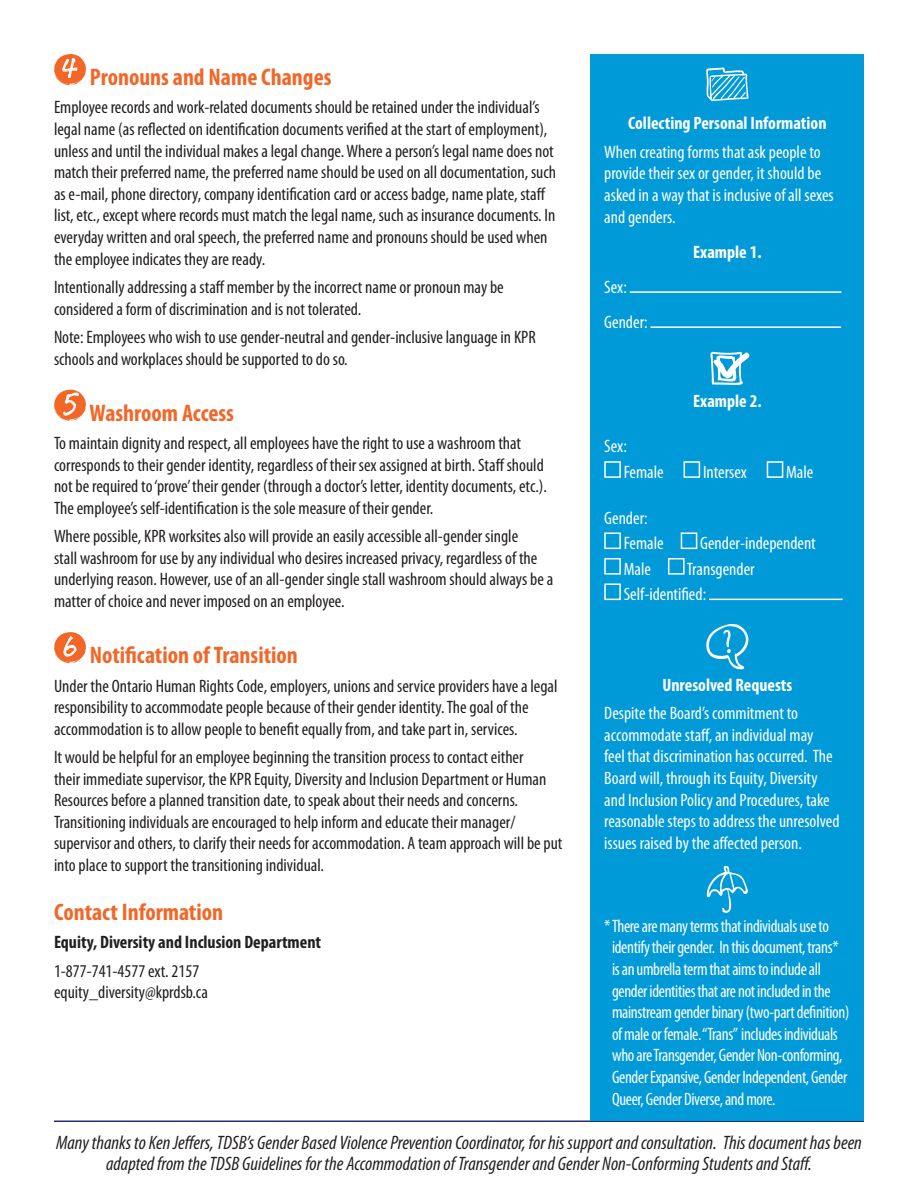
<style>
.page{position:relative;width:918px;height:1188px;background:#fff}
.page>*{position:absolute;margin:0;border:0;box-sizing:border-box;transform-origin:0 0}
.t1{font:30.6px "Grimsby Hand";color:#fff}
.Subheading-yellow{font:700 condensed 24px "Myriad Pro";color:#f26728}
.Subheading-orange{font:700 condensed 24px "Myriad Pro";color:#f26728}
.t2{font:italic condensed 19.5px/21px "Myriad Pro";color:#231f20;text-align:center}
.Body-black{font:condensed 18px/21.6px "Myriad Pro";color:#231f20}
.Body_Copy-white{font:condensed 18px/21.6px "Myriad Pro";letter-spacing:-.005em;color:#fff}
.Body_Copy-white-2{font:condensed 18px/21.6px "Myriad Pro";letter-spacing:-.005em;color:#fff;scale:.95 1}
.Body_Copy-white-3{font:700 condensed 18px "Myriad Pro";color:#fff}
.Body-black-2{font:700 condensed 18px "Myriad Pro";color:#231f20}
</style>
<div class="page">
<hr style="left:54px;top:1120px;width:810px;height:2px;background:#2a2c77">
<svg style="left:54px;top:54px;width:32px;height:31px"></svg>
<svg style="left:54px;top:390px;width:32px;height:31px"></svg>
<svg style="left:54px;top:632px;width:32px;height:31px"></svg>
<div style="left:591px;top:54px;width:273px;height:1066px;background:#009ad9"></div>
<svg style="left:706px;top:67px;width:43px;height:34px"></svg>
<hr style="left:630px;top:291px;width:211px;height:2px;background:#fff">
<hr style="left:650px;top:326px;width:191px;height:2px;background:#fff">
<svg style="left:710px;top:351px;width:40px;height:34px"></svg>
<div style="left:604px;top:461px;width:17px;height:17px;border:2px solid #fff"></div>
<div style="left:684px;top:461px;width:16px;height:17px;border:2px solid #fff"></div>
<div style="left:767px;top:461px;width:16px;height:17px;border:2px solid #fff"></div>
<div style="left:604px;top:532px;width:17px;height:17px;border:2px solid #fff"></div>
<div style="left:681px;top:532px;width:16px;height:17px;border:2px solid #fff"></div>
<div style="left:604px;top:558px;width:17px;height:17px;border:2px solid #fff"></div>
<div style="left:668px;top:558px;width:17px;height:17px;border:2px solid #fff"></div>
<div style="left:604px;top:583px;width:17px;height:17px;border:2px solid #fff"></div>
<hr style="left:709px;top:599px;width:134px;height:1px;background:#fff">
<svg style="left:706px;top:624px;width:43px;height:46px"></svg>
<svg style="left:707px;top:866px;width:41px;height:47px"></svg>
<p class="t1" style="left:61px;top:50px;width:19px">4</p>
<p class="Subheading-yellow" style="left:90px;top:62px;width:243px">Pronouns and Name Changes</p>
<p class="Body-black" style="left:54px;top:96px;width:504px">Employee records and work-related documents should be retained under the individual’s legal name (as reflected on identification documents verified at the start of employment), unless and until the individual makes a legal change. Where a person’s legal name does not match their preferred name, the preferred name should be used on all documentation, such as e-mail, phone directory, company identification card or access badge, name plate, staff list, etc., except where records must match the legal name, such as insurance documents. In everyday written and oral speech, the preferred name and pronouns should be used when the employee indicates they are ready.</p>
<p class="Body-black" style="left:54px;top:276px;width:451px">Intentionally addressing a staff member by the incorrect name or pronoun may be considered a form of discrimination and is not tolerated.</p>
<p class="Body-black" style="left:54px;top:326px;width:483px">Note: Employees who wish to use gender-neutral and gender-inclusive language in KPR schools and workplaces should be supported to do so.</p>
<p class="t1" style="left:62px;top:386px;width:17px">5</p>
<p class="Subheading-yellow" style="left:90px;top:398px;width:146px">Washroom Access</p>
<p class="Body-black" style="left:54px;top:432px;width:494px">To maintain dignity and respect, all employees have the right to use a washroom that corresponds to their gender identity, regardless of their sex assigned at birth. Staff should not be required to ‘prove’ their gender (through a doctor’s letter, identity documents, etc.).<br>The employee’s self-identification is the sole measure of their gender.</p>
<p class="Body-black" style="left:54px;top:525px;width:501px">Where possible, KPR worksites also will provide an easily accessible all-gender single<br>stall washroom for use by any individual who desires increased privacy, regardless of the underlying reason. However, use of an all-gender single stall washroom should always be a matter of choice and never imposed on an employee.</p>
<p class="t1" style="left:62px;top:628px;width:17px">6</p>
<p class="Subheading-yellow" style="left:90px;top:640px;width:210px">Notification of Transition</p>
<p class="Body-black" style="left:54px;top:675px;width:505px">Under the Ontario Human Rights Code, employers, unions and service providers have a legal responsibility to accommodate people because of their gender identity. The goal of the accommodation is to allow people to benefit equally from, and take part in, services.</p>
<p class="Body-black" style="left:54px;top:746px;width:510px">It would be helpful for an employee beginning the transition process to contact either<br>their immediate supervisor, the KPR Equity, Diversity and Inclusion Department or Human Resources before a planned transition date, to speak about their needs and concerns.<br>Transitioning individuals are encouraged to help inform and educate their manager/ supervisor and others, to clarify their needs for accommodation. A team approach will be put into place to support the transitioning individual.</p>
<p class="Subheading-orange" style="left:54px;top:897px;width:171px">Contact Information</p>
<p class="Body-black-2" style="left:54px;top:931px;width:269px">Equity, Diversity and Inclusion Department</p>
<p class="Body-black" style="left:54px;top:960px;width:156px">1-877-741-4577 ext. 2157 equity_diversity@kprdsb.ca</p>
<p class="Body_Copy-white-3" style="left:628px;top:112px;width:200px">Collecting Personal Information</p>
<p class="Body_Copy-white" style="left:604px;top:141px;width:231px">When creating forms that ask people to provide their sex or gender, it should be asked in a way that is inclusive of all sexes and genders.</p>
<p class="Body_Copy-white-3" style="left:693px;top:240px;width:70px">Example 1.</p>
<p class="Body_Copy-white" style="left:604px;top:276px;width:24px">Sex:</p>
<p class="Body_Copy-white" style="left:604px;top:311px;width:45px">Gender:</p>
<p class="Body_Copy-white-3" style="left:693px;top:389px;width:70px">Example 2.</p>
<p class="Body_Copy-white" style="left:624px;top:433px;width:42px;line-height:25.5px;text-indent:-19px">Sex:<br>Female</p>
<p class="Body_Copy-white" style="left:703px;top:461px;width:45px">Intersex</p>
<p class="Body_Copy-white" style="left:786px;top:461px;width:29px">Male</p>
<p class="Body_Copy-white" style="left:624px;top:505px;width:42px;line-height:25.5px;text-indent:-19px">Gender:<br>Female</p>
<p class="Body_Copy-white" style="left:700px;top:532px;width:117px">Gender-independent</p>
<p class="Body_Copy-white" style="left:624px;top:556px;width:133px;line-height:25.5px;text-indent:63px">Transgender<br>Self-identified:</p>
<p class="Body_Copy-white" style="left:624px;top:558px;width:29px">Male</p>
<p class="Body_Copy-white-3" style="left:662px;top:674px;width:131px">Unresolved Requests</p>
<p class="Body_Copy-white" style="left:604px;top:702px;width:237px">Despite the Board’s commitment to accommodate staff, an individual may<br>feel that discrimination has occurred. The Board will, through its Equity, Diversity and Inclusion Policy and Procedures, take reasonable steps to address the unresolved issues raised by the affected person.</p>
<p class="Body_Copy-white-2" style="left:612px;top:915px;width:251px;text-indent:-8px">* There are many terms that individuals use to identify their gender. In this document, trans* is an umbrella term that aims to include all gender identities that are not included in the mainstream gender binary (two-part definition) of male or female. “Trans” includes individuals who are Transgender, Gender Non-conforming, Gender Expansive, Gender Independent, Gender Queer, Gender Diverse, and more.</p>
<p class="t2" style="left:56px;top:1131px;width:807px">Many thanks to Ken Jeffers, TDSB’s Gender Based Violence Prevention Coordinator, for his support and consultation. This document has been adapted from the TDSB Guidelines for the Accommodation of Transgender and Gender Non-Conforming Students and Staff.</p>
</div>
